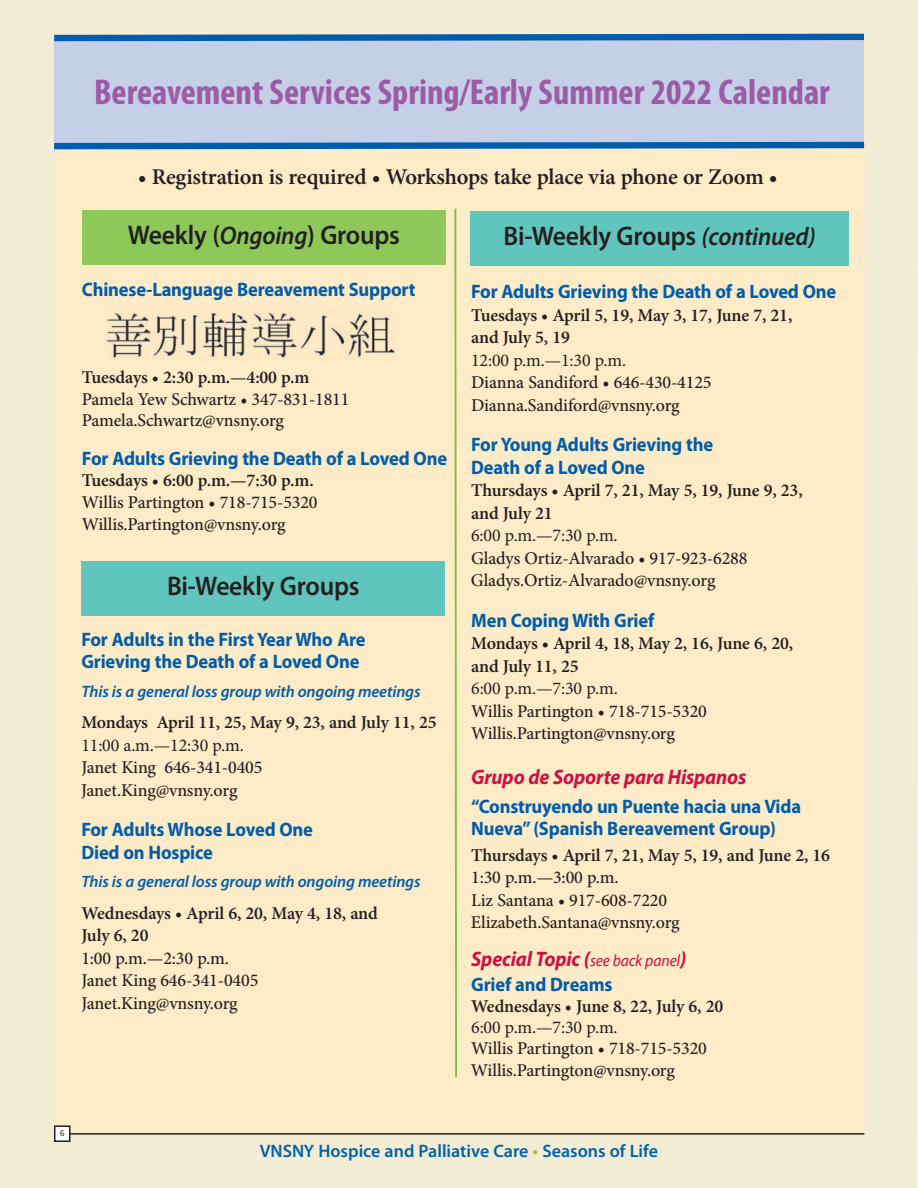
<style>
.page{position:relative;width:918px;height:1188px;background:#f4edd5}
.page>*{position:absolute;margin:0;border:0;box-sizing:border-box;transform-origin:0 0}
.t1{font:700 condensed 36px "Myriad Pro";color:#9b5ba5}
.t2{font:600 27px "Myriad Pro";letter-spacing:-.01em;color:#231f20;scale:.95 1}
.t3{font:600 22.5px "Minion Pro";letter-spacing:-.01em;color:#231f20}
.t4{font:italic 700 21px "Myriad Pro";letter-spacing:-.01em;color:#cd1141;scale:.95 1}
.t5{font:700 19.5px/22.5px "Myriad Pro";letter-spacing:-.01em;color:#015dab;scale:.95 1}
.t6{font:500 18px/22.5px "Minion Pro";letter-spacing:-.01em;color:#231f20}
.t7{font:600 18px/22.5px "Minion Pro";letter-spacing:-.01em;color:#231f20}
.t8{font:18px "Minion Pro";letter-spacing:-.01em;color:#231f20}
.t9{font:600 18px "Myriad Pro";color:#0161aa}
.t10{font:italic 600 16.5px "Myriad Pro";letter-spacing:-.01em;color:#015dab}
.s1{font-style:italic;font-size:25.5px}
.s2{font-weight:600}
.s3{font-weight:400;font-size:16.5px}
.s4{color:#aebc21}
</style>
<div class="page">
<div style="left:54px;top:40px;width:810px;height:110px;background:#c6cfe8"></div>
<svg style="left:48px;top:30px;width:822px;height:14px"></svg>
<div style="left:54px;top:147px;width:810px;height:987px;background:#feebc7"></div>
<svg style="left:454px;top:208px;width:3px;height:869px;background:#aad073"></svg>
<div style="left:81px;top:561px;width:364px;height:54px;background:#60c5bc"></div>
<img style="left:106px;top:312px;width:290px;height:47px">
<svg style="left:48px;top:139px;width:823px;height:14px"></svg>
<div style="left:82px;top:210px;width:364px;height:55px;background:#8dc859"></div>
<hr style="left:54px;top:1133px;width:810px;height:2px;background:#231f20">
<div style="left:55px;top:1126px;width:15px;height:15px;background:#fff"></div>
<div style="left:54px;top:1125px;width:16px;height:17px;border:2px solid #231f20"></div>
<div style="left:471px;top:211px;width:378px;height:55px;background:#60c5bc"></div>
<h1 class="t1" style="left:94px;top:70px;width:737px">Bereavement Services Spring/Early Summer 2022 Calendar</h1>
<p class="t3" style="left:138px;top:161px;width:641px">• Registration is required • Workshops take place via phone or Zoom •</p>
<h2 class="t2" style="left:128px;top:218px;width:288px">Weekly (<span class="s1">Ongoing</span>) Groups</h2>
<h2 class="t2" style="left:504px;top:219px;width:330px">Bi-Weekly Groups <span class="s1">(continued)</span></h2>
<p class="t5" style="left:82px;top:277px;width:353px">Chinese-Language Bereavement Support</p>
<p class="t6" style="left:82px;top:366px;width:269px;line-height:21.8px"><span class="s2">Tuesdays • 2:30 p.m.</span>—<span class="s2">4:00 p.m<br></span>Pamela Yew Schwartz • 347-831-1811<br>Pamela.Schwartz@vnsny.org</p>
<p class="t5" style="left:82px;top:446px;width:386px">For Adults Grieving the Death of a Loved One</p>
<p class="t7" style="left:82px;top:469px;width:233px">Tuesdays • 6:00 p.m.—7:30 p.m.</p>
<p class="t6" style="left:82px;top:491px;width:237px;line-height:21.8px">Willis Partington • 718-715-5320<br>Willis.Partington@vnsny.org</p>
<h2 class="t2" style="left:167px;top:569px;width:204px">Bi-Weekly Groups</h2>
<p class="t5" style="left:81px;top:627px;width:301px">For Adults in the First Year Who Are<br>Grieving the Death of a Loved One</p>
<p class="t10" style="left:81px;top:681px;width:341px">This is a general loss group with ongoing meetings</p>
<p class="t7" style="left:81px;top:711px;width:357px">Mondays April 11, 25, May 9, 23, and July 11, 25</p>
<p class="t8" style="left:81px;top:733px;width:164px">11:00 a.m.—12:30 p.m.</p>
<p class="t6" style="left:81px;top:756px;width:183px">Janet King 646-341-0405<br>Janet.King@vnsny.org</p>
<p class="t5" style="left:81px;top:818px;width:245px">For Adults Whose Loved One<br>Died on Hospice</p>
<p class="t10" style="left:81px;top:871px;width:341px">This is a general loss group with ongoing meetings</p>
<p class="t7" style="left:81px;top:902px;width:298px">Wednesdays • April 6, 20, May 4, 18, and<br>July 6, 20</p>
<p class="t6" style="left:81px;top:947px;width:179px">1:00 p.m.—2:30 p.m.<br>Janet King 646-341-0405<br>Janet.King@vnsny.org</p>
<p class="t5" style="left:471px;top:280px;width:386px">For Adults Grieving the Death of a Loved One</p>
<p class="t7" style="left:471px;top:304px;width:323px">Tuesdays • April 5, 19, May 3, 17, June 7, 21, and July 5, 19</p>
<p class="t8" style="left:471px;top:348px;width:157px">12:00 p.m.—1:30 p.m.</p>
<p class="t6" style="left:471px;top:372px;width:242px">Dianna Sandiford • 646-430-4125<br>Dianna.Sandiford@vnsny.org</p>
<p class="t5" style="left:471px;top:433px;width:256px">For Young Adults Grieving the<br>Death of a Loved One</p>
<p class="t7" style="left:471px;top:479px;width:333px">Thursdays • April 7, 21, May 5, 19, June 9, 23, and July 21</p>
<p class="t8" style="left:471px;top:524px;width:148px">6:00 p.m.—7:30 p.m.</p>
<p class="t6" style="left:471px;top:547px;width:278px">Gladys Ortiz-Alvarado • 917-923-6288<br>Gladys.Ortiz-Alvarado@vnsny.org</p>
<p class="t5" style="left:471px;top:609px;width:194px">Men Coping With Grief</p>
<p class="t7" style="left:471px;top:632px;width:323px">Mondays • April 4, 18, May 2, 16, June 6, 20, and July 11, 25</p>
<p class="t8" style="left:471px;top:677px;width:148px">6:00 p.m.—7:30 p.m.</p>
<p class="t6" style="left:471px;top:700px;width:237px">Willis Partington • 718-715-5320<br>Willis.Partington@vnsny.org</p>
<p class="t4" style="left:471px;top:764px;width:291px">Grupo de Soporte para Hispanos</p>
<p class="t5" style="left:471px;top:795px;width:349px">“Construyendo un Puente hacia una Vida<br>Nueva” (Spanish Bereavement Group)</p>
<p class="t7" style="left:471px;top:844px;width:360px">Thursdays • April 7, 21, May 5, 19, and June 2, 16</p>
<p class="t6" style="left:471px;top:867px;width:210px">1:30 p.m.—3:00 p.m.<br>Liz Santana • 917-608-7220<br>Elizabeth.Santana@vnsny.org</p>
<p class="t4" style="left:471px;top:945px;width:228px">Special Topic (<span class="s3">see back panel</span>)</p>
<p class="t5" style="left:471px;top:973px;width:150px">Grief and Dreams</p>
<p class="t7" style="left:471px;top:995px;width:254px">Wednesdays • June 8, 22, July 6, 20</p>
<p class="t8" style="left:471px;top:1016px;width:148px">6:00 p.m.—7:30 p.m.</p>
<p class="t6" style="left:471px;top:1038px;width:237px;line-height:21px">Willis Partington • 718-715-5320<br>Willis.Partington@vnsny.org</p>
<p class="t9" style="left:260px;top:1139px;width:400px">VNSNY Hospice and Palliative Care <span class="s4">•</span> Seasons of Life</p>
</div>
